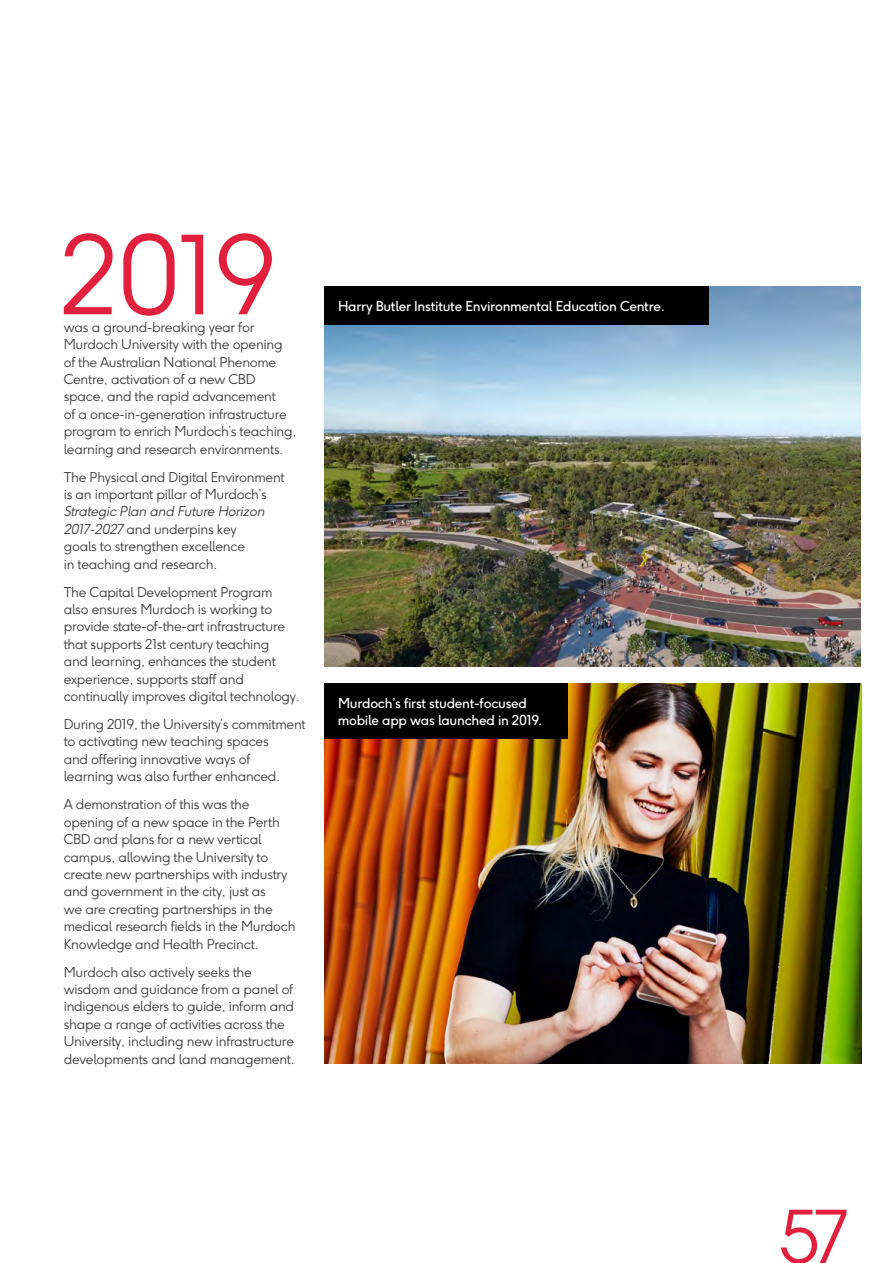
<style>
.page{position:relative;width:893px;height:1263px;background:#fff}
.page>*{position:absolute;margin:0;border:0;box-sizing:border-box;transform-origin:0 0}
.t1{font:300 107.55px "F37 Ginger";color:#e31f3e}
.t2{font:300 72px "F37 Ginger";color:#e31f3e}
.t3{font:300 13.5px/17.4px "F37 Ginger";letter-spacing:-.02em;color:#3c3c3b}
.t4{font:13.5px/17.4px "F37 Ginger";letter-spacing:-.02em;color:#fff}
.s1{font-style:italic}
</style>
<div class="page">
<img style="left:325px;top:286px;width:536px;height:380px">
<img style="left:325px;top:683px;width:536px;height:380px">
<div style="left:325px;top:683px;width:243px;height:55px;background:#000"></div>
<div style="left:325px;top:286px;width:384px;height:39px;background:#000"></div>
<h1 class="t1" style="left:60px;top:228px;width:218px">2019</h1>
<p class="t3" style="left:64px;top:319px;width:234px">was a ground-breaking year for Murdoch University with the opening of the Australian National Phenome Centre, activation of a new CBD space, and the rapid advancement<br>of a once-in-generation infrastructure program to enrich Murdoch’s teaching, learning and research environments.</p>
<p class="t3" style="left:64px;top:469px;width:222px">The Physical and Digital Environment is an important pillar of Murdoch’s</p>
<p class="t3" style="left:64px;top:504px;width:202px"><span class="s1">Strategic Plan and Future Horizon<br>2017-2027</span> and underpins key goals to strengthen excellence<br>in teaching and research.</p>
<p class="t3" style="left:64px;top:584px;width:238px">The Capital Development Program also ensures Murdoch is working to provide state-of-the-art infrastructure that supports 21st century teaching<br>and learning, enhances the student experience, supports staff and continually improves digital technology.</p>
<p class="t3" style="left:64px;top:717px;width:243px">During 2019, the University’s commitment to activating new teaching spaces<br>and offering innovative ways of<br>learning was also further enhanced.</p>
<p class="t3" style="left:64px;top:797px;width:233px">A demonstration of this was the opening of a new space in the Perth CBD and plans for a new vertical campus, allowing the University to create new partnerships with industry and government in the city, just as<br>we are creating partnerships in the medical research fields in the Murdoch Knowledge and Health Precinct.</p>
<p class="t3" style="left:64px;top:964px;width:232px">Murdoch also actively seeks the wisdom and guidance from a panel of indigenous elders to guide, inform and shape a range of activities across the University, including new infrastructure developments and land management.</p>
<p class="t4" style="left:338px;top:298px;width:329px">Harry Butler Institute Environmental Education Centre.</p>
<p class="t4" style="left:338px;top:695px;width:206px">Murdoch’s first student-focused mobile app was launched in 2019.</p>
<h2 class="t2" style="left:778px;top:1205px;width:74px">57</h2>
</div>
